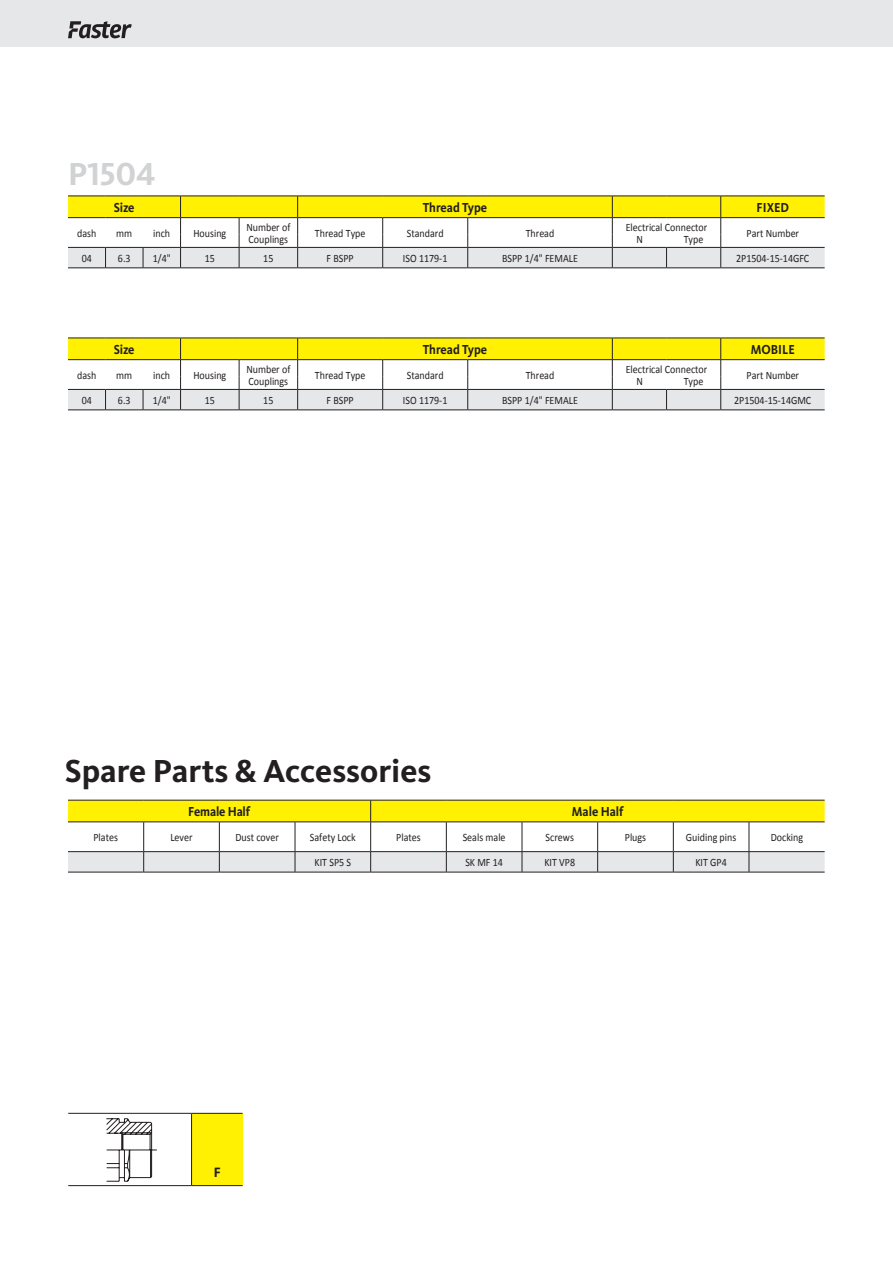
<style>
.page{position:relative;width:893px;height:1263px;background:#fff}
.page>*{position:absolute;margin:0;border:0;box-sizing:border-box;transform-origin:0 0}
.t1{font:700 33px "Kievit OT";color:#231f20}
.t2{font:700 33px "Kievit OT";color:#d1d2d4}
.TITOLO{font:700 15px "Calibri";color:#231f20}
.TITOLO-2{font:700 13.5px "Kievit OT";color:#231f20;scale:.9 1}
.Testo{font:11.25px/12px "Calibri";color:#231f20;scale:.89 1}
</style>
<div class="page">
<div style="left:0;top:0;width:893px;height:47px;background:#e6e7e9"></div>
<svg style="left:68px;top:21px;width:64px;height:17px"></svg>
<hr style="left:68px;top:268px;width:38px;height:1px;background:#231f20">
<hr style="left:106px;top:268px;width:37px;height:1px;background:#231f20">
<hr style="left:143px;top:268px;width:38px;height:1px;background:#231f20">
<hr style="left:181px;top:268px;width:58px;height:1px;background:#231f20">
<hr style="left:239px;top:268px;width:59px;height:1px;background:#231f20">
<hr style="left:298px;top:268px;width:85px;height:1px;background:#231f20">
<hr style="left:383px;top:268px;width:85px;height:1px;background:#231f20">
<hr style="left:468px;top:268px;width:144px;height:1px;background:#231f20">
<hr style="left:612px;top:268px;width:54px;height:1px;background:#231f20">
<hr style="left:666px;top:268px;width:55px;height:1px;background:#231f20">
<hr style="left:721px;top:268px;width:104px;height:1px;background:#231f20">
<svg style="left:68px;top:196px;width:757px;height:72px"></svg>
<hr style="left:68px;top:410px;width:38px;height:1px;background:#231f20">
<hr style="left:106px;top:410px;width:37px;height:1px;background:#231f20">
<hr style="left:143px;top:410px;width:38px;height:1px;background:#231f20">
<hr style="left:181px;top:410px;width:58px;height:1px;background:#231f20">
<hr style="left:239px;top:410px;width:59px;height:1px;background:#231f20">
<hr style="left:298px;top:410px;width:85px;height:1px;background:#231f20">
<hr style="left:383px;top:410px;width:85px;height:1px;background:#231f20">
<hr style="left:468px;top:410px;width:144px;height:1px;background:#231f20">
<hr style="left:612px;top:410px;width:54px;height:1px;background:#231f20">
<hr style="left:666px;top:410px;width:55px;height:1px;background:#231f20">
<hr style="left:721px;top:410px;width:104px;height:1px;background:#231f20">
<svg style="left:68px;top:338px;width:757px;height:72px"></svg>
<div style="left:192px;top:1113px;width:51px;height:72px;background:#fff101"></div>
<hr style="left:68px;top:1113px;width:124px;height:1px;background:#231f20">
<hr style="left:192px;top:1113px;width:51px;height:1px;background:#231f20">
<hr style="left:191px;top:1114px;width:1px;height:71px;background:#231f20">
<hr style="left:68px;top:1185px;width:124px;height:1px;background:#231f20">
<hr style="left:192px;top:1185px;width:51px;height:1px;background:#231f20">
<svg style="left:107px;top:1118px;width:50px;height:63px"></svg>
<hr style="left:68px;top:872px;width:76px;height:1px;background:#231f20">
<hr style="left:144px;top:872px;width:75px;height:1px;background:#231f20">
<hr style="left:219px;top:872px;width:76px;height:1px;background:#231f20">
<hr style="left:295px;top:872px;width:76px;height:1px;background:#231f20">
<hr style="left:371px;top:872px;width:75px;height:1px;background:#231f20">
<hr style="left:446px;top:872px;width:76px;height:1px;background:#231f20">
<hr style="left:522px;top:872px;width:76px;height:1px;background:#231f20">
<hr style="left:598px;top:872px;width:75px;height:1px;background:#231f20">
<hr style="left:673px;top:872px;width:76px;height:1px;background:#231f20">
<hr style="left:749px;top:872px;width:76px;height:1px;background:#231f20">
<svg style="left:68px;top:800px;width:757px;height:72px"></svg>
<p class="t2" style="left:68px;top:154px;width:89px">P1504</p>
<p class="TITOLO-2" style="left:114px;top:199px;width:25px">Size</p>
<p class="TITOLO-2" style="left:423px;top:199px;width:73px">Thread Type</p>
<p class="TITOLO-2" style="left:756px;top:199px;width:38px">FIXED</p>
<p class="Testo" style="left:77px;top:226px;width:23px">dash</p>
<p class="Testo" style="left:116px;top:226px;width:19px">mm</p>
<p class="Testo" style="left:153px;top:226px;width:21px">inch</p>
<p class="Testo" style="left:193px;top:226px;width:39px">Housing</p>
<p class="Testo" style="left:246px;top:220px;width:51px">Number of<br>Couplings</p>
<p class="Testo" style="left:315px;top:226px;width:58px">Thread Type</p>
<p class="Testo" style="left:407px;top:226px;width:43px">Standard</p>
<p class="Testo" style="left:526px;top:226px;width:34px">Thread</p>
<p class="Testo" style="left:626px;top:220px;width:93px">Electrical Connector</p>
<p class="Testo" style="left:747px;top:226px;width:61px">Part Number</p>
<p class="Testo" style="left:636px;top:233px;width:9px">N</p>
<p class="Testo" style="left:684px;top:233px;width:24px">Type</p>
<p class="Testo" style="left:82px;top:252px;width:13px">04</p>
<p class="Testo" style="left:118px;top:252px;width:16px">6.3</p>
<p class="Testo" style="left:153px;top:252px;width:22px">1/4"</p>
<p class="Testo" style="left:205px;top:252px;width:13px">15</p>
<p class="Testo" style="left:263px;top:252px;width:13px">15</p>
<p class="Testo" style="left:327px;top:252px;width:32px">F BSPP</p>
<p class="Testo" style="left:403px;top:252px;width:51px">ISO 1179-1</p>
<p class="Testo" style="left:502px;top:252px;width:87px">BSPP 1/4" FEMALE</p>
<p class="Testo" style="left:736px;top:252px;width:84px">2P1504-15-14GFC</p>
<p class="TITOLO-2" style="left:114px;top:341px;width:25px">Size</p>
<p class="TITOLO-2" style="left:423px;top:341px;width:73px">Thread Type</p>
<p class="TITOLO-2" style="left:751px;top:341px;width:50px">MOBILE</p>
<p class="Testo" style="left:77px;top:368px;width:23px">dash</p>
<p class="Testo" style="left:116px;top:368px;width:19px">mm</p>
<p class="Testo" style="left:153px;top:368px;width:21px">inch</p>
<p class="Testo" style="left:193px;top:368px;width:39px">Housing</p>
<p class="Testo" style="left:246px;top:362px;width:51px">Number of<br>Couplings</p>
<p class="Testo" style="left:315px;top:368px;width:58px">Thread Type</p>
<p class="Testo" style="left:407px;top:368px;width:43px">Standard</p>
<p class="Testo" style="left:526px;top:368px;width:34px">Thread</p>
<p class="Testo" style="left:626px;top:362px;width:93px">Electrical Connector</p>
<p class="Testo" style="left:636px;top:375px;width:9px">N</p>
<p class="Testo" style="left:684px;top:375px;width:24px">Type</p>
<p class="Testo" style="left:747px;top:368px;width:61px">Part Number</p>
<p class="Testo" style="left:82px;top:394px;width:13px">04</p>
<p class="Testo" style="left:118px;top:394px;width:16px">6.3</p>
<p class="Testo" style="left:153px;top:394px;width:22px">1/4"</p>
<p class="Testo" style="left:205px;top:394px;width:13px">15</p>
<p class="Testo" style="left:263px;top:394px;width:13px">15</p>
<p class="Testo" style="left:327px;top:394px;width:32px">F BSPP</p>
<p class="Testo" style="left:403px;top:394px;width:51px">ISO 1179-1</p>
<p class="Testo" style="left:502px;top:394px;width:87px">BSPP 1/4" FEMALE</p>
<p class="Testo" style="left:734px;top:394px;width:88px">2P1504-15-14GMC</p>
<p class="t1" style="left:65px;top:751px;width:368px">Spare Parts &amp; Accessories</p>
<p class="TITOLO-2" style="left:188px;top:803px;width:71px">Female Half</p>
<p class="TITOLO-2" style="left:572px;top:803px;width:59px">Male Half</p>
<p class="Testo" style="left:93px;top:831px;width:29px">Plates</p>
<p class="Testo" style="left:170px;top:831px;width:26px">Lever</p>
<p class="Testo" style="left:235px;top:831px;width:50px">Dust cover</p>
<p class="Testo" style="left:310px;top:831px;width:53px">Safety Lock</p>
<p class="Testo" style="left:396px;top:831px;width:29px">Plates</p>
<p class="Testo" style="left:463px;top:831px;width:50px">Seals male</p>
<p class="Testo" style="left:546px;top:831px;width:33px">Screws</p>
<p class="Testo" style="left:625px;top:831px;width:26px">Plugs</p>
<p class="Testo" style="left:686px;top:831px;width:58px">Guiding pins</p>
<p class="Testo" style="left:771px;top:831px;width:38px">Docking</p>
<p class="Testo" style="left:315px;top:856px;width:43px">KIT SP5 S</p>
<p class="Testo" style="left:465px;top:856px;width:44px">SK MF 14</p>
<p class="Testo" style="left:544px;top:856px;width:36px">KIT VP8</p>
<p class="Testo" style="left:695px;top:856px;width:37px">KIT GP4</p>
<p class="TITOLO" style="left:214px;top:1163px;width:8px">F</p>
</div>
